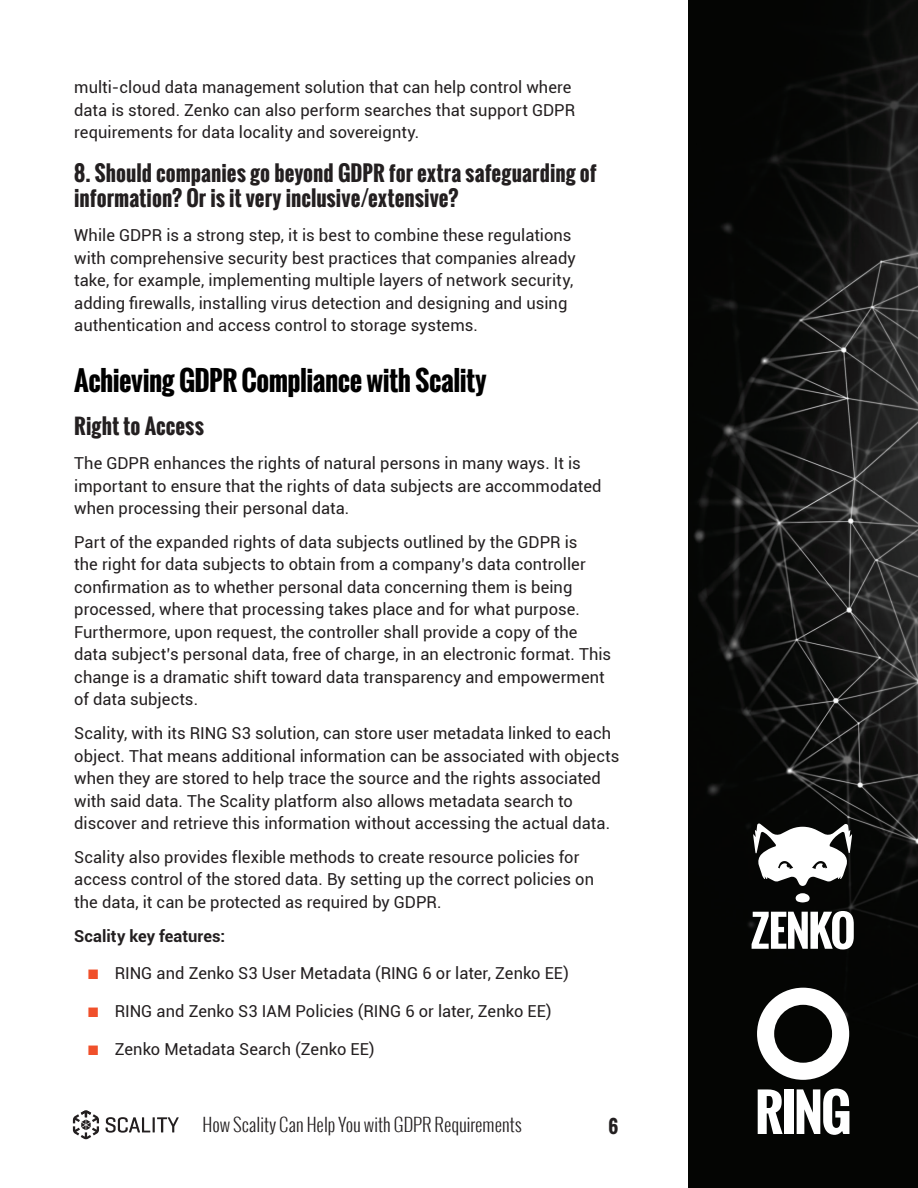
<style>
.page{position:relative;width:918px;height:1188px;background:#fff}
.page>*{position:absolute;margin:0;border:0;box-sizing:border-box;transform-origin:0 0}
.subheader{font:700 27px "Oswald";letter-spacing:-.015em;color:#000}
.subsubhead{font:700 21px/25.5px "Oswald";letter-spacing:.005em;color:#231f20}
.t1{font:300 18px "Oswald";color:#231f20}
.t2{font:700 18px "Oswald";color:#231f20}
._02_Body{font:16.5px/22.5px "Roboto";color:#231f20}
.sub_subsubhead{font:700 16.5px "Roboto";letter-spacing:.005em;color:#231f20}
.s1{font-family:"Proxima Nova";color:#f0502b}
</style>
<div class="page">
<img style="left:688px;top:0;width:230px;height:1188px">
<svg style="left:758px;top:1089px;width:25px;height:45px"></svg>
<div style="left:784px;top:1089px;width:9px;height:45px;background:#fff"></div>
<svg style="left:797px;top:1089px;width:52px;height:46px"></svg>
<svg style="left:757px;top:988px;width:92px;height:92px"></svg>
<svg style="left:752px;top:911px;width:102px;height:38px"></svg>
<svg style="left:796px;top:893px;width:14px;height:9px"></svg>
<svg style="left:753px;top:823px;width:99px;height:63px"></svg>
<svg style="left:106px;top:1117px;width:73px;height:16px"></svg>
<svg style="left:73px;top:1110px;width:26px;height:29px"></svg>
<p class="_02_Body" style="left:74px;top:76px;width:502px">multi-cloud data management solution that can help control where data is stored. Zenko can also perform searches that support GDPR requirements for data locality and sovereignty.</p>
<p class="subsubhead" style="left:74px;top:160px;width:524px">8. Should companies go beyond GDPR for extra safeguarding of information? Or is it very inclusive/extensive?</p>
<p class="_02_Body" style="left:74px;top:223px;width:503px">While GDPR is a strong step, it is best to combine these regulations with comprehensive security best practices that companies already take, for example, implementing multiple layers of network security, adding firewalls, installing virus detection and designing and using authentication and access control to storage systems.</p>
<p class="subheader" style="left:74px;top:360px;width:414px">Achieving GDPR Compliance with Scality</p>
<p class="subsubhead" style="left:74px;top:414px;width:131px">Right to Access</p>
<p class="_02_Body" style="left:74px;top:451px;width:529px">The GDPR enhances the rights of natural persons in many ways. It is important to ensure that the rights of data subjects are accommodated when processing their personal data.</p>
<p class="_02_Body" style="left:74px;top:530px;width:538px">Part of the expanded rights of data subjects outlined by the GDPR is<br>the right for data subjects to obtain from a company’s data controller confirmation as to whether personal data concerning them is being processed, where that processing takes place and for what purpose.<br>Furthermore, upon request, the controller shall provide a copy of the data subject’s personal data, free of charge, in an electronic format. This change is a dramatic shift toward data transparency and empowerment of data subjects.</p>
<p class="_02_Body" style="left:74px;top:721px;width:547px">Scality, with its RING S3 solution, can store user metadata linked to each object. That means additional information can be associated with objects when they are stored to help trace the source and the rights associated with said data. The Scality platform also allows metadata search to discover and retrieve this information without accessing the actual data.</p>
<p class="_02_Body" style="left:74px;top:845px;width:521px">Scality also provides flexible methods to create resource policies for access control of the stored data. By setting up the correct policies on the data, it can be protected as required by GDPR.</p>
<p class="sub_subsubhead" style="left:74px;top:924px;width:152px">Scality key features:</p>
<p class="_02_Body" style="left:88px;top:962px;width:483px"><span class="s1">■</span> RING and Zenko S3 User Metadata (RING 6 or later, Zenko EE)</p>
<p class="_02_Body" style="left:88px;top:999px;width:466px"><span class="s1">■</span> RING and Zenko S3 IAM Policies (RING 6 or later, Zenko EE)</p>
<p class="_02_Body" style="left:88px;top:1037px;width:289px"><span class="s1">■</span> Zenko Metadata Search (Zenko EE)</p>
<p class="t1" style="left:202px;top:1113px;width:321px">How Scality Can Help You with GDPR Requirements</p>
<p class="t2" style="left:608px;top:1113px;width:11px">6</p>
</div>
